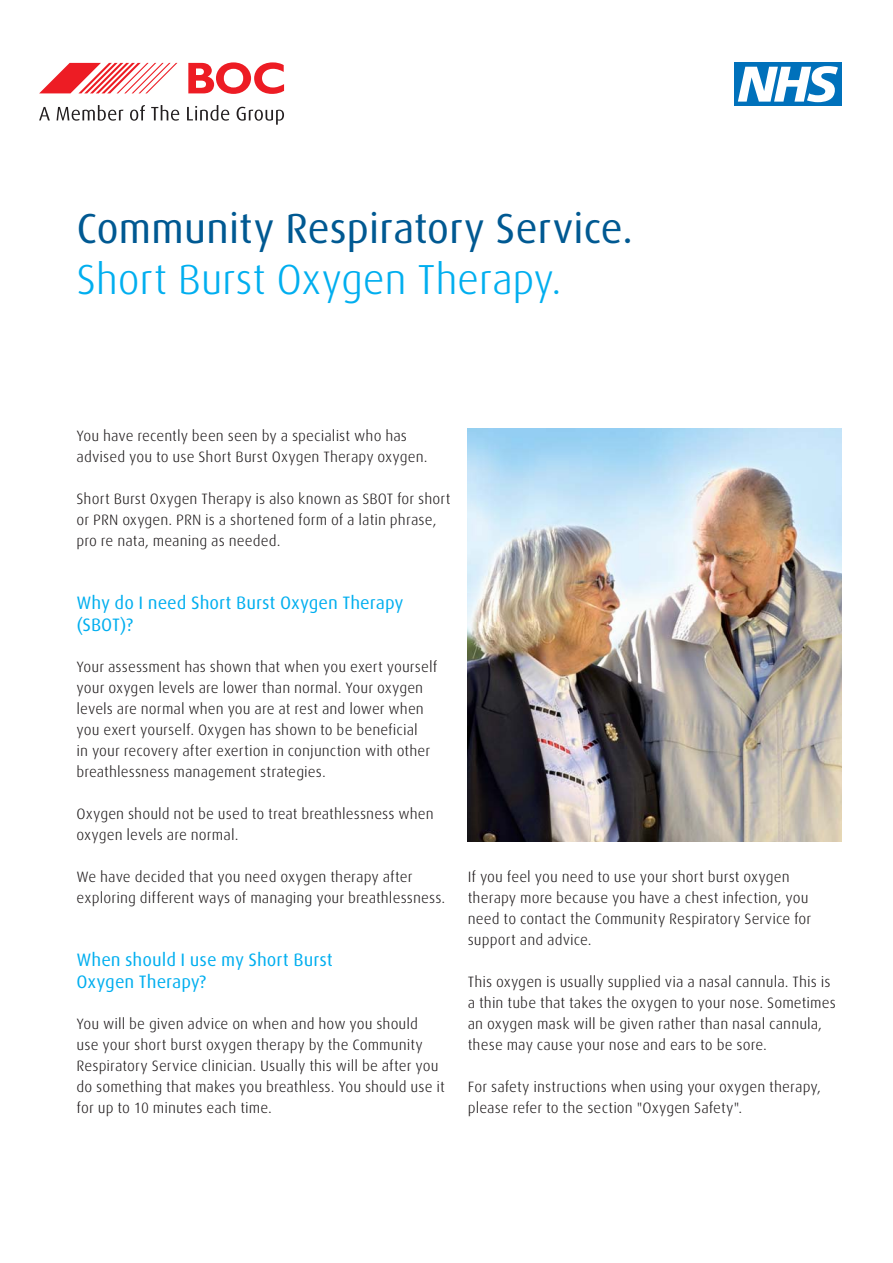
<style>
.page{position:relative;width:893px;height:1263px;background:#fff}
.page>*{position:absolute;margin:0;border:0;box-sizing:border-box;transform-origin:0 0}
.t1{font:42px "Linde Dax Global";letter-spacing:-.01em;color:#005992}
.t2{font:300 42px "Linde Dax Global";letter-spacing:-.01em;color:#00aeef}
.t3{font:18px/21.6px "Linde Dax Global";color:#00aeef}
.t4{font:300 15px/21px "Linde Dax Global";color:#231f20}
</style>
<div class="page">
<svg style="left:39px;top:63px;width:138px;height:30px"></svg>
<svg style="left:39px;top:107px;width:11px;height:13px"></svg>
<svg style="left:57px;top:105px;width:66px;height:16px"></svg>
<svg style="left:130px;top:105px;width:15px;height:16px"></svg>
<svg style="left:151px;top:105px;width:28px;height:16px"></svg>
<svg style="left:187px;top:105px;width:42px;height:16px"></svg>
<svg style="left:237px;top:107px;width:47px;height:18px"></svg>
<svg style="left:188px;top:62px;width:96px;height:32px"></svg>
<div style="left:735px;top:63px;width:107px;height:43px;background:#0071bb"></div>
<svg style="left:738px;top:66px;width:100px;height:36px"></svg>
<img style="left:468px;top:428px;width:374px;height:414px">
<h1 class="t1" style="left:77px;top:210px;width:558px">Community Respiratory Service.</h1>
<h1 class="t2" style="left:77px;top:261px;width:487px">Short Burst Oxygen Therapy.</h1>
<p class="t4" style="left:77px;top:426px;width:352px">You have recently been seen by a specialist who has advised you to use Short Burst Oxygen Therapy oxygen.</p>
<p class="t4" style="left:77px;top:489px;width:376px">Short Burst Oxygen Therapy is also known as SBOT for short or PRN oxygen. PRN is a shortened form of a latin phrase, pro re nata, meaning as needed.</p>
<p class="t3" style="left:77px;top:593px;width:328px">Why do I need Short Burst Oxygen Therapy (SBOT)?</p>
<p class="t4" style="left:77px;top:657px;width:362px">Your assessment has shown that when you exert yourself your oxygen levels are lower than normal. Your oxygen levels are normal when you are at rest and lower when you exert yourself. Oxygen has shown to be beneficial<br>in your recovery after exertion in conjunction with other breathlessness management strategies.</p>
<p class="t4" style="left:77px;top:804px;width:359px">Oxygen should not be used to treat breathlessness when oxygen levels are normal.</p>
<p class="t4" style="left:77px;top:867px;width:370px">We have decided that you need oxygen therapy after exploring different ways of managing your breathlessness.</p>
<p class="t3" style="left:77px;top:950px;width:258px">When should I use my Short Burst<br>Oxygen Therapy?</p>
<p class="t4" style="left:77px;top:1014px;width:370px">You will be given advice on when and how you should<br>use your short burst oxygen therapy by the Community Respiratory Service clinician. Usually this will be after you do something that makes you breathless. You should use it for up to 10 minutes each time.</p>
<p class="t4" style="left:468px;top:867px;width:345px">If you feel you need to use your short burst oxygen therapy more because you have a chest infection, you need to contact the Community Respiratory Service for support and advice.</p>
<p class="t4" style="left:468px;top:972px;width:370px">This oxygen is usually supplied via a nasal cannula. This is a thin tube that takes the oxygen to your nose. Sometimes an oxygen mask will be given rather than nasal cannula, these may cause your nose and ears to be sore.</p>
<p class="t4" style="left:468px;top:1077px;width:355px">For safety instructions when using your oxygen therapy, please refer to the section "Oxygen Safety".</p>
</div>
